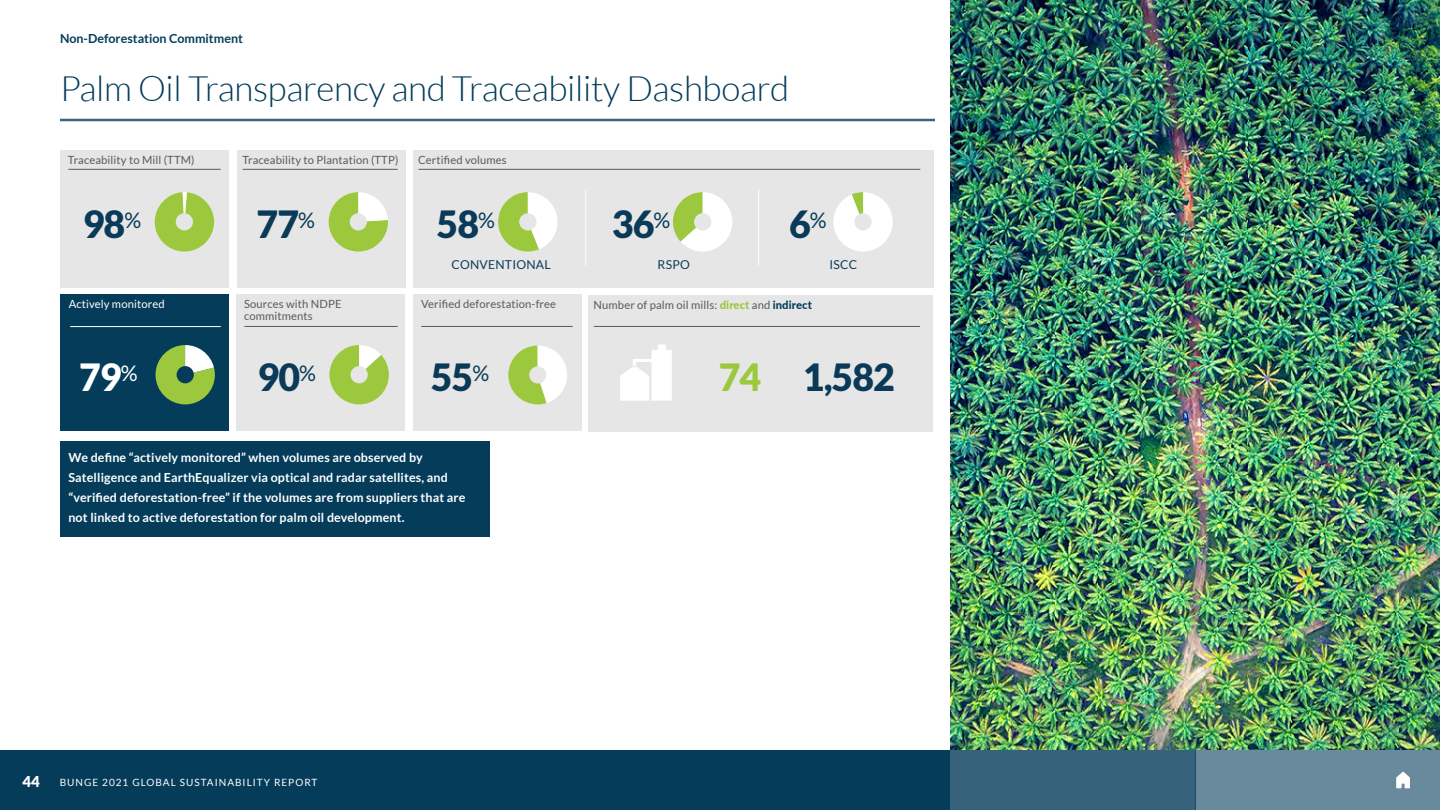
<style>
.page{position:relative;width:1440px;height:810px;background:#fff}
.page>*{position:absolute;margin:0;border:0;box-sizing:border-box;transform-origin:0 0}
.t1{font:900 37.5px "Lato";letter-spacing:-.025em;color:#0a3a58}
.t2{font:900 37.5px "Lato";color:#fff}
.t3{font:300 35px "Lato";letter-spacing:-.01em;color:#043c5a}
.t4{font:900 15px "Lato";color:#fff}
.t5{font:700 12.5px/20px "Lato";letter-spacing:.01em;color:#fff}
.t6{font:700 12.5px "Lato";color:#043c5a}
.t7{font:12.25px "Lato";letter-spacing:.02em;color:#0a3a58}
.t8{font:11.25px/12.5px "Lato";letter-spacing:.01em;color:#5a5a5a}
.t9{font:11.25px "Lato";letter-spacing:.01em;color:#fff}
.t10{font:10px "Lato";letter-spacing:.1em;color:#fff}
.s1{font-weight:800;color:#9bc83c}
.s2{font-weight:800;color:#043c5a}
.s3{color:#9bc83c}
</style>
<div class="page">
<div style="left:0;top:750px;width:950px;height:60px;background:#043c5a"></div>
<div style="left:950px;top:750px;width:246px;height:60px;background:#36637b"></div>
<div style="left:1196px;top:750px;width:244px;height:60px;background:#688a9c"></div>
<svg style="left:1396px;top:772px;width:14px;height:16px"></svg>
<hr style="left:60px;top:119px;width:875px;height:2px;background:#3c647d">
<div style="left:588px;top:295px;width:345px;height:136px;background:#e6e6e6"></div>
<div style="left:60px;top:150px;width:169px;height:137px;background:#e6e6e6"></div>
<div style="left:237px;top:150px;width:168px;height:137px;background:#e6e6e6"></div>
<div style="left:413px;top:150px;width:520px;height:137px;background:#e6e6e6"></div>
<div style="left:60px;top:295px;width:169px;height:136px;background:#043c5a"></div>
<div style="left:236px;top:295px;width:169px;height:136px;background:#e6e6e6"></div>
<div style="left:413px;top:295px;width:169px;height:136px;background:#e6e6e6"></div>
<svg style="left:508px;top:346px;width:59px;height:58px"></svg>
<hr style="left:68px;top:169px;width:153px;height:1px;background:#5a5a5a">
<hr style="left:70px;top:326px;width:151px;height:1px;background:#fff">
<hr style="left:421px;top:326px;width:152px;height:1px;background:#5a5a5a">
<hr style="left:594px;top:326px;width:326px;height:1px;background:#5a5a5a">
<hr style="left:244px;top:326px;width:154px;height:1px;background:#5a5a5a">
<hr style="left:243px;top:169px;width:155px;height:1px;background:#5a5a5a">
<hr style="left:418px;top:169px;width:502px;height:1px;background:#5a5a5a">
<hr style="left:585px;top:190px;width:1px;height:76px;background:#fff">
<hr style="left:758px;top:190px;width:1px;height:76px;background:#fff">
<svg style="left:155px;top:192px;width:59px;height:60px"></svg>
<svg style="left:329px;top:192px;width:59px;height:60px"></svg>
<svg style="left:498px;top:192px;width:60px;height:60px"></svg>
<svg style="left:673px;top:192px;width:59px;height:60px"></svg>
<svg style="left:833px;top:192px;width:60px;height:60px"></svg>
<svg style="left:329px;top:345px;width:60px;height:59px"></svg>
<svg style="left:156px;top:345px;width:59px;height:59px"></svg>
<svg style="left:620px;top:345px;width:52px;height:56px"></svg>
<div style="left:60px;top:441px;width:430px;height:96px;background:#043c5a"></div>
<img style="left:950px;top:0;width:490px;height:750px">
<p class="t6" style="left:60px;top:31px;width:184px">Non-Deforestation Commitment</p>
<h2 class="t3" style="left:60px;top:66px;width:731px">Palm Oil Transparency and Traceability Dashboard</h2>
<p class="t8" style="left:68px;top:154px;width:128px">Traceability to Mill (TTM)</p>
<p class="t8" style="left:242px;top:154px;width:158px">Traceability to Plantation (TTP)</p>
<p class="t8" style="left:418px;top:154px;width:90px">Certified volumes</p>
<h1 class="t1" style="left:83px;top:201px;width:60px">98<sup>%</sup></h1>
<h1 class="t1" style="left:257px;top:201px;width:60px">77<sup>%</sup></h1>
<h1 class="t1" style="left:437px;top:201px;width:60px">58<sup>%</sup></h1>
<h1 class="t1" style="left:612px;top:201px;width:60px">36<sup>%</sup></h1>
<p class="t7" style="left:451px;top:257px;width:101px">CONVENTIONAL</p>
<p class="t7" style="left:658px;top:257px;width:34px">RSPO</p>
<p class="t7" style="left:829px;top:257px;width:29px">ISCC</p>
<h1 class="t1" style="left:789px;top:201px;width:39px">6<sup>%</sup></h1>
<p class="t9" style="left:69px;top:297px;width:98px">Actively monitored</p>
<p class="t8" style="left:244px;top:297px;width:99px">Sources with NDPE commitments</p>
<p class="t8" style="left:421px;top:298px;width:136px">Verified deforestation-free</p>
<p class="t8" style="left:594px;top:298px;width:220px">Number of palm oil mills: <span class="s1">direct</span> and <span class="s2">indirect</span></p>
<h1 class="t2" style="left:79px;top:354px;width:60px">79<sup>%</sup></h1>
<h1 class="t1" style="left:258px;top:354px;width:60px">90<sup>%</sup></h1>
<h1 class="t1" style="left:431px;top:354px;width:60px">55<sup>%</sup></h1>
<h1 class="t1" style="left:719px;top:354px;width:178px"><span class="s3">74</span> 1,582</h1>
<p class="t5" style="left:68px;top:448px;width:399px">We define “actively monitored” when volumes are observed by Satelligence and EarthEqualizer via optical and radar satellites, and “verified deforestation-free” if the volumes are from suppliers that are not linked to active deforestation for palm oil development.</p>
<p class="t4" style="left:22px;top:773px;width:19px">44</p>
<p class="t10" style="left:60px;top:776px;width:259px">BUNGE 2021 GLOBAL SUSTAINABILITY REPORT</p>
</div>
